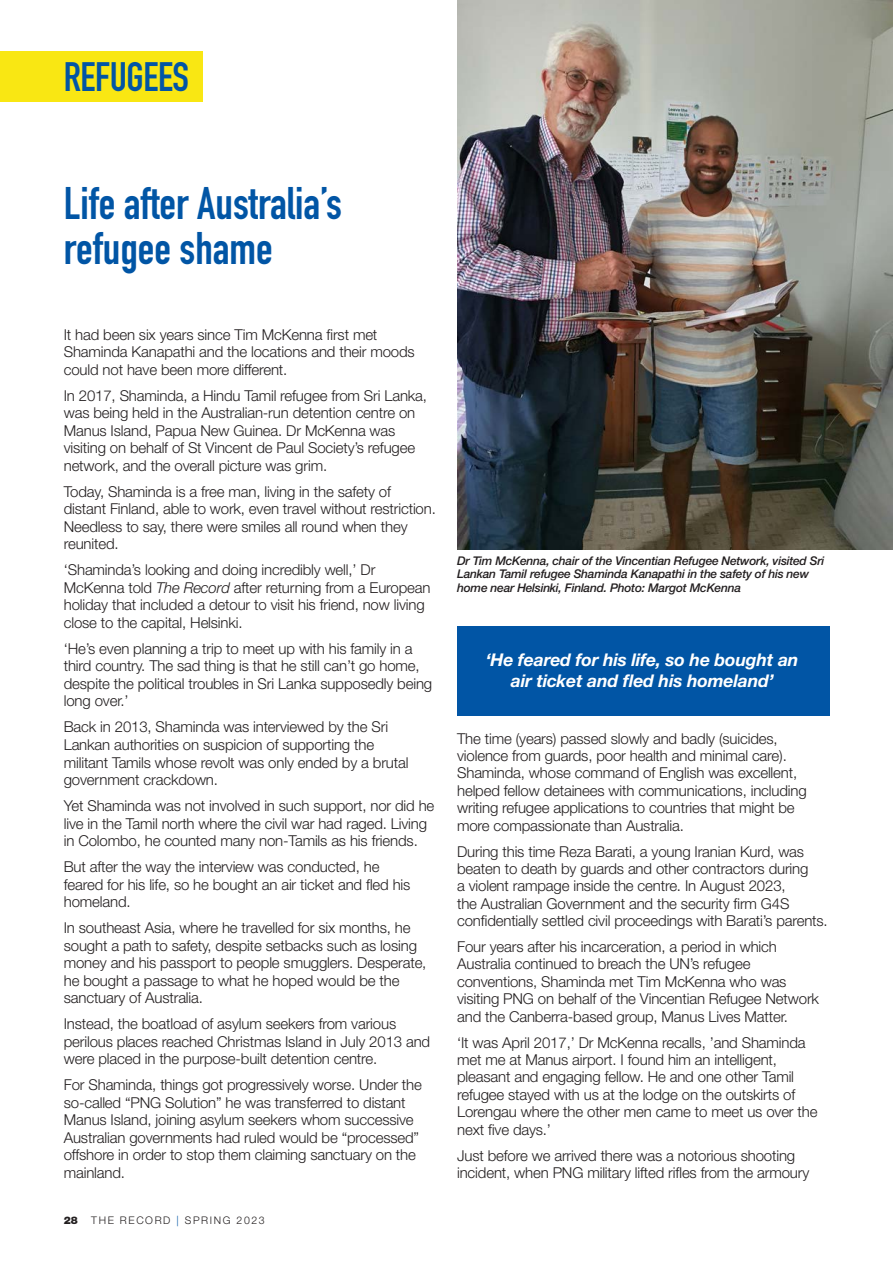
<style>
.page{position:relative;width:893px;height:1263px;background:#fff}
.page>*{position:absolute;margin:0;border:0;box-sizing:border-box;transform-origin:0 0}
.Headline_-_DIN_Bold{font:700 45px/45px "DIN Condensed";color:#0155a5}
.Page_header{font:700 40.5px "DIN Condensed";letter-spacing:-.01em;color:#0155a5}
.Body{font:italic 700 17.55px/20.4px "Helvetica Neue LT Std";letter-spacing:-.01em;color:#fff;text-align:center}
.BODY-Helvetica{font:300 15px/17.5px "Helvetica Neue LT Std";letter-spacing:-.01em;color:#231f20}
.Photo_caption{font:italic 500 12px/13.5px "Helvetica Neue LT Std";letter-spacing:-.02em;color:#231f20}
.t1{font:300 10.5px "Helvetica Neue LT Std";letter-spacing:.15em;color:#231f20}
.t2{font:900 10.5px "Helvetica Neue LT Std";color:#231f20}
.s1{font-style:italic}
.s2{color:#0155a5}
</style>
<div class="page">
<div style="left:0;top:51px;width:203px;height:51px;background:#f9e713"></div>
<img style="left:457px;top:0;width:436px;height:550px">
<div style="left:457px;top:626px;width:372px;height:90px;background:#0155a5"></div>
<p class="Page_header" style="left:64px;top:49px;width:127px">REFUGEES</p>
<p class="Headline_-_DIN_Bold" style="left:64px;top:181px;width:280px">Life after Australia’s refugee shame</p>
<p class="BODY-Helvetica" style="left:64px;top:325px;width:353px">It had been six years since Tim McKenna first met<br>Shaminda Kanapathi and the locations and their moods could not have been more different.</p>
<p class="BODY-Helvetica" style="left:64px;top:386px;width:365px">In 2017, Shaminda, a Hindu Tamil refugee from Sri Lanka, was being held in the Australian-run detention centre on Manus Island, Papua New Guinea. Dr McKenna was visiting on behalf of St Vincent de Paul Society’s refugee network, and the overall picture was grim.</p>
<p class="BODY-Helvetica" style="left:64px;top:482px;width:374px">Today, Shaminda is a free man, living in the safety of distant Finland, able to work, even travel without restriction.<br>Needless to say, there were smiles all round when they reunited.</p>
<p class="BODY-Helvetica" style="left:64px;top:561px;width:368px">‘Shaminda’s looking and doing incredibly well,’ Dr McKenna told <span class="s1">The Record</span> after returning from a European holiday that included a detour to visit his friend, now living close to the capital, Helsinki.</p>
<p class="BODY-Helvetica" style="left:64px;top:639px;width:370px">‘He’s even planning a trip to meet up with his family in a third country. The sad thing is that he still can’t go home, despite the political troubles in Sri Lanka supposedly being long over.’</p>
<p class="BODY-Helvetica" style="left:64px;top:718px;width:346px">Back in 2013, Shaminda was interviewed by the Sri Lankan authorities on suspicion of supporting the militant Tamils whose revolt was only ended by a brutal government crackdown.</p>
<p class="BODY-Helvetica" style="left:64px;top:797px;width:372px">Yet Shaminda was not involved in such support, nor did he live in the Tamil north where the civil war had raged. Living in Colombo, he counted many non-Tamils as his friends.</p>
<p class="BODY-Helvetica" style="left:64px;top:858px;width:348px">But after the way the interview was conducted, he feared for his life, so he bought an air ticket and fled his homeland.</p>
<p class="BODY-Helvetica" style="left:64px;top:919px;width:364px">In southeast Asia, where he travelled for six months, he sought a path to safety, despite setbacks such as losing money and his passport to people smugglers. Desperate, he bought a passage to what he hoped would be the sanctuary of Australia.</p>
<p class="BODY-Helvetica" style="left:64px;top:1015px;width:368px">Instead, the boatload of asylum seekers from various perilous places reached Christmas Island in July 2013 and were placed in the purpose-built detention centre.</p>
<p class="BODY-Helvetica" style="left:64px;top:1076px;width:360px">For Shaminda, things got progressively worse. Under the so-called “PNG Solution” he was transferred to distant Manus Island, joining asylum seekers whom successive Australian governments had ruled would be “processed” offshore in order to stop them claiming sanctuary on the mainland.</p>
<p class="t2" style="left:64px;top:1213px;width:16px">28</p>
<p class="t1" style="left:91px;top:1213px;width:175px">THE RECORD <span class="s2">|</span> SPRING 2023</p>
<p class="Photo_caption" style="left:457px;top:554px;width:369px">Dr Tim McKenna, chair of the Vincentian Refugee Network, visited Sri<br>Lankan Tamil refugee Shaminda Kanapathi in the safety of his new home near Helsinki, Finland. Photo: Margot McKenna</p>
<p class="Body" style="left:486px;top:649px;width:314px">‘He feared for his life, so he bought an air ticket and fled his homeland’</p>
<p class="BODY-Helvetica" style="left:457px;top:729px;width:351px">The time (years) passed slowly and badly (suicides, violence from guards, poor health and minimal care).<br>Shaminda, whose command of English was excellent, helped fellow detainees with communications, including writing refugee applications to countries that might be more compassionate than Australia.</p>
<p class="BODY-Helvetica" style="left:457px;top:842px;width:372px">During this time Reza Barati, a young Iranian Kurd, was beaten to death by guards and other contractors during<br>a violent rampage inside the centre. In August 2023,<br>the Australian Government and the security firm G4S confidentially settled civil proceedings with Barati’s parents.</p>
<p class="BODY-Helvetica" style="left:457px;top:938px;width:363px">Four years after his incarceration, a period in which Australia continued to breach the UN’s refugee conventions, Shaminda met Tim McKenna who was visiting PNG on behalf of the Vincentian Refugee Network and the Canberra-based group, Manus Lives Matter.</p>
<p class="BODY-Helvetica" style="left:457px;top:1033px;width:362px">‘It was April 2017,’ Dr McKenna recalls, ’and Shaminda met me at Manus airport. I found him an intelligent, pleasant and engaging fellow. He and one other Tamil refugee stayed with us at the lodge on the outskirts of Lorengau where the other men came to meet us over the next five days.’</p>
<p class="BODY-Helvetica" style="left:457px;top:1146px;width:354px">Just before we arrived there was a notorious shooting incident, when PNG military lifted rifles from the armoury</p>
</div>
